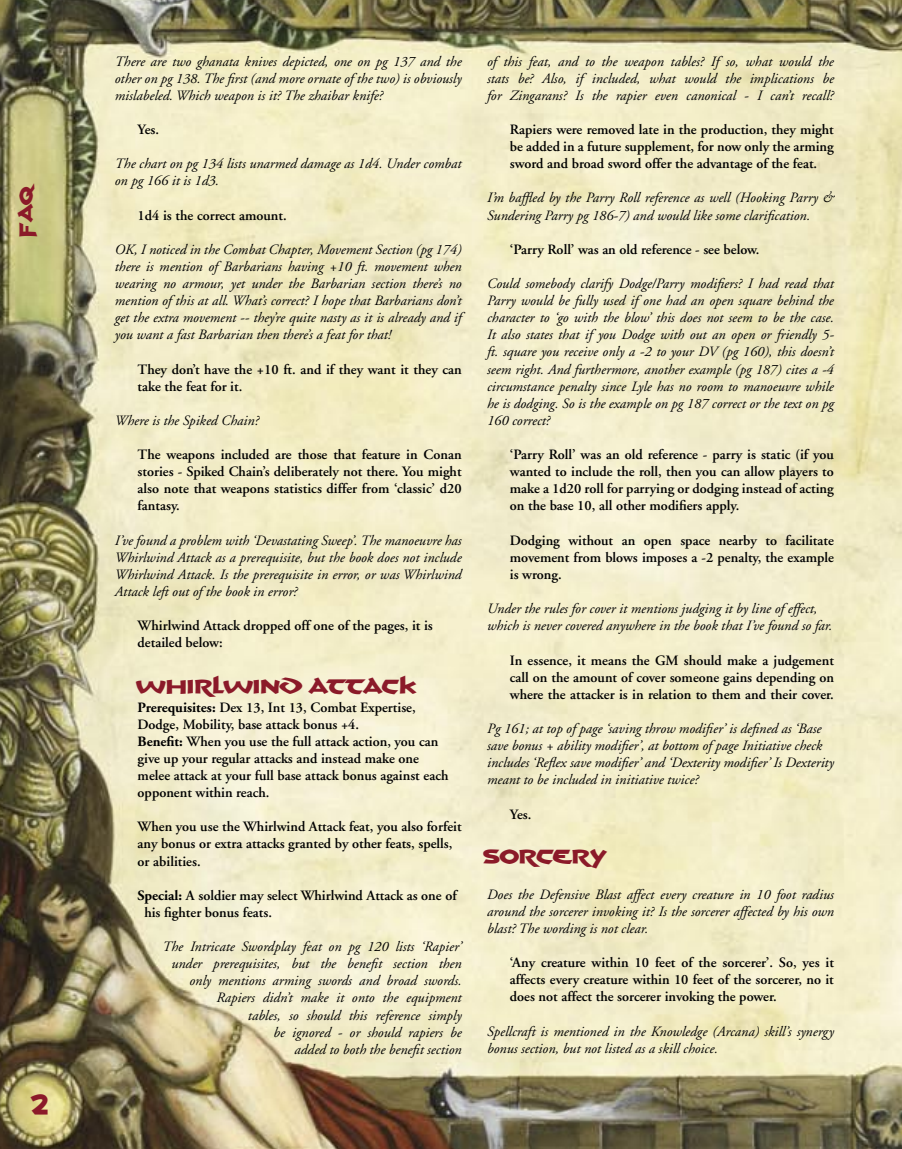
<style>
.page{position:relative;width:902px;height:1149px;background:#fff}
.page>*{position:absolute;margin:0;border:0;box-sizing:border-box;transform-origin:0 0}
.t1{font:28.5px "Hyborian";color:#8b1a29}
.Heading_3{font:24px "Hyborian";letter-spacing:-.02em;color:#8b1a29}
.t2{font:22.5px "Hyborian";color:#8b1a29}
.t3{font:italic 14.25px/17.1px "Adobe Garamond";color:#000;text-align:justify}
.t4{font:600 14.25px/17.1px "Adobe Garamond";color:#000}
.s1{font-weight:700}
</style>
<div class="page">
<img style="left:0;top:0;width:902px;height:1148px">
<p class="t2" style="left:11px;top:236px;width:55px;rotate:-90deg">FAQ</p>
<p class="t1" style="left:31px;top:1087px;width:20px">2</p>
<p class="t3" style="left:115px;top:53px;width:348px">There are two ghanata knives depicted, one on pg 137 and the other on pg 138. The first (and more ornate of the two) is obviously mislabeled. Which weapon is it? The zhaibar knife?</p>
<p class="t4" style="left:138px;top:121px;width:23px">Yes.</p>
<p class="t3" style="left:115px;top:155px;width:348px">The chart on pg 134 lists unarmed damage as 1d4. Under combat on pg 166 it is 1d3.</p>
<p class="t4" style="left:138px;top:207px;width:151px">1d4 is the correct amount.</p>
<p class="t3" style="left:115px;top:241px;width:348px">OK, I noticed in the Combat Chapter, Movement Section (pg 174) there is mention of Barbarians having +10 ft. movement when wearing no armour, yet under the Barbarian section there’s no mention of this at all. What’s correct? I hope that Barbarians don’t get the extra movement -- they’re quite nasty as it is already and if you want a fast Barbarian then there’s a feat for that!</p>
<p class="t4" style="left:138px;top:360px;width:325px">They don’t have the +10 ft. and if they want it they can take the feat for it.</p>
<p class="t3" style="left:115px;top:412px;width:146px">Where is the Spiked Chain?</p>
<p class="t4" style="left:138px;top:446px;width:325px;text-align:justify">The weapons included are those that feature in Conan stories - Spiked Chain’s deliberately not there. You might also note that weapons statistics differ from ‘classic’ d20 fantasy.</p>
<p class="t3" style="left:115px;top:532px;width:348px">I’ve found a problem with ‘Devastating Sweep’. The manoeuvre has Whirlwind Attack as a prerequisite, but the book does not include Whirlwind Attack. Is the prerequisite in error, or was Whirlwind Attack left out of the book in error?</p>
<p class="t4" style="left:138px;top:617px;width:297px">Whirlwind Attack dropped off one of the pages, it is detailed below:</p>
<p class="Heading_3" style="left:136px;top:671px;width:282px">WHIRLWIND ATTACK</p>
<p class="t4" style="left:138px;top:698px;width:279px"><span class="s1">Prerequisites:</span> Dex 13, Int 13, Combat Expertise,<br>Dodge, Mobility, base attack bonus +4.</p>
<p class="t4" style="left:138px;top:732px;width:312px"><span class="s1">Benefit:</span> When you use the full attack action, you can give up your regular attacks and instead make one melee attack at your full base attack bonus against each opponent within reach.</p>
<p class="t4" style="left:138px;top:818px;width:325px">When you use the Whirlwind Attack feat, you also forfeit any bonus or extra attacks granted by other feats, spells, or abilities.</p>
<p class="t4" style="left:144px;top:886px;width:314px;text-indent:-7px"><span class="s1">Special:</span> A soldier may select Whirlwind Attack as one of his fighter bonus feats.</p>
<p class="t3" style="left:162px;top:938px;width:301px;text-align:right">The Intricate Swordplay feat on pg 120 lists ‘Rapier’ under prerequisites, but the benefit section then only mentions arming swords and broad swords.<br>Rapiers didn’t make it onto the equipment<br>tables, so should this reference simply<br>be ignored - or should rapiers be<br>added to both the benefit section</p>
<p class="t3" style="left:487px;top:53px;width:348px">of this feat, and to the weapon tables? If so, what would the stats be? Also, if included, what would the implications be for Zingarans? Is the rapier even canonical - I can’t recall?</p>
<p class="t4" style="left:510px;top:121px;width:325px;text-align:justify">Rapiers were removed late in the production, they might be added in a future supplement, for now only the arming sword and broad sword offer the advantage of the feat.</p>
<p class="t3" style="left:487px;top:190px;width:348px">I’m baffled by the Parry Roll reference as well (Hooking Parry &amp;<br>Sundering Parry pg 186-7) and would like some clarification.</p>
<p class="t4" style="left:510px;top:241px;width:251px">‘Parry Roll’ was an old reference - see below.</p>
<p class="t3" style="left:487px;top:275px;width:348px">Could somebody clarify Dodge/Parry modifiers? I had read that Parry would be fully used if one had an open square behind the character to ‘go with the blow’ this does not seem to be the case.<br>It also states that if you Dodge with out an open or friendly 5- ft. square you receive only a -2 to your DV (pg 160), this doesn’t seem right. And furthermore, another example (pg 187) cites a -4 circumstance penalty since Lyle has no room to manoeuvre while he is dodging. So is the example on pg 187 correct or the text on pg 160 correct?</p>
<p class="t4" style="left:510px;top:446px;width:325px;text-align:justify">‘Parry Roll’ was an old reference - parry is static (if you wanted to include the roll, then you can allow players to make a 1d20 roll for parrying or dodging instead of acting on the base 10, all other modifiers apply.</p>
<p class="t4" style="left:510px;top:531px;width:325px;text-align:justify">Dodging without an open space nearby to facilitate movement from blows imposes a -2 penalty, the example is wrong.</p>
<p class="t3" style="left:487px;top:600px;width:347px">Under the rules for cover it mentions judging it by line of effect, which is never covered anywhere in the book that I’ve found so far.</p>
<p class="t4" style="left:510px;top:651px;width:325px;text-align:justify">In essence, it means the GM should make a judgement call on the amount of cover someone gains depending on where the attacker is in relation to them and their cover.</p>
<p class="t3" style="left:487px;top:720px;width:348px;text-align:left">Pg 161; at top of page ‘saving throw modifier’ is defined as ‘Base save bonus + ability modifier’, at bottom of page Initiative check includes ‘Reflex save modifier’ and ‘Dexterity modifier’ Is Dexterity meant to be included in initiative twice?</p>
<p class="t4" style="left:510px;top:805px;width:23px">Yes.</p>
<p class="Heading_3" style="left:483px;top:841px;width:126px">SORCERY</p>
<p class="t3" style="left:487px;top:885px;width:348px">Does the Defensive Blast affect every creature in 10 foot radius around the sorcerer invoking it? Is the sorcerer affected by his own blast? The wording is not clear.</p>
<p class="t4" style="left:510px;top:954px;width:325px;text-align:justify">‘Any creature within 10 feet of the sorcerer’. So, yes it affects every creature within 10 feet of the sorcerer, no it does not affect the sorcerer invoking the power.</p>
<p class="t3" style="left:487px;top:1022px;width:348px">Spellcraft is mentioned in the Knowledge (Arcana) skill’s synergy bonus section, but not listed as a skill choice.</p>
</div>
